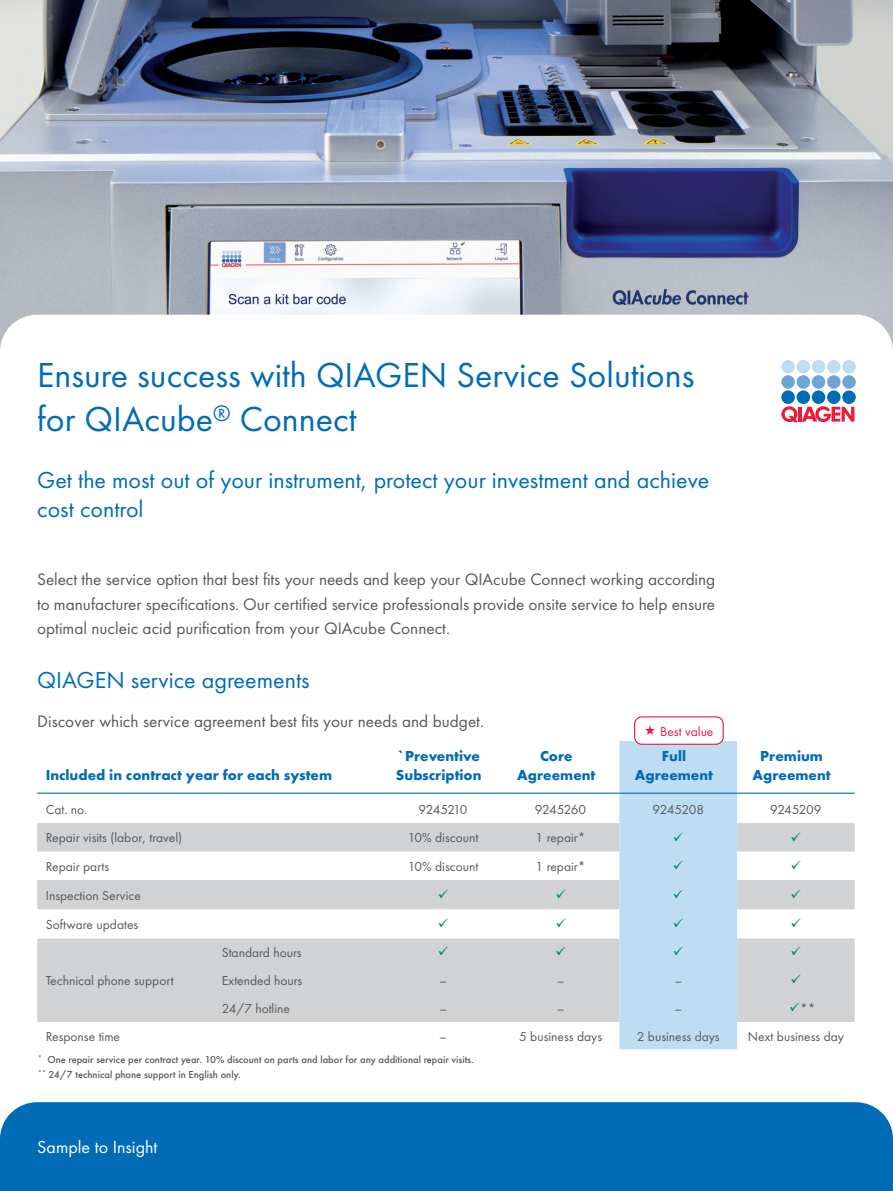
<style>
.page{position:relative;width:893px;height:1191px;background:#fff}
.page>*{position:absolute;margin:0;border:0;box-sizing:border-box;transform-origin:0 0}
.Headline-4_24pt{font:36px/43.8px "Futura PT";color:#006cb7}
.Subheadline-1_16pt{font:24px/29.2px "Futura PT";color:#006cb7}
.Copy_11_5pt{font:24px "Futura PT";color:#006cb7}
.Claim_Sample-to-Insi{font:18px "Futura PT";color:#fff}
.Copy_11_5pt-2{font:17.25px/24.3px "Futura PT";color:#57585a;text-align:justify}
.Subline_Ordering_Inf{font:700 15px/19.5px "Futura PT";color:#006cb7;text-align:center}
.Body_Ordering_Inform{font:13.5px "Futura PT";color:#57585a}
.Body_Ordering_Inform-2{font:13.5px "Futura PT";letter-spacing:-.03em;color:#57585a}
.Subline_Ordering_Inf-2{font:13.5px "Futura PT";color:#ed1a3a}
.Body_Ordering_Inform-3{font:13.5px "Futura PT";letter-spacing:-.05em;color:#57585a}
.Body_Ordering_Inform-4{font:13.5px "Futura PT";letter-spacing:-.035em;color:#57585a}
.Table_Body{font:13.5px "Futura PT";color:#57585a}
.Trademarks_backpage{font:500 10.5px "Futura PT";color:#57585a}
.s1{color:#008a63}
</style>
<div class="page">
<img style="left:0;top:0;width:893px;height:315px">
<div style="left:0;top:1102px;width:893px;height:89px;background:#006cb7"></div>
<div style="left:781px;top:390px;width:14px;height:14px;background:#006cb7;border-radius:50%"></div>
<div style="left:797px;top:390px;width:13px;height:14px;background:#006cb7;border-radius:50%"></div>
<div style="left:812px;top:390px;width:13px;height:14px;background:#006cb7;border-radius:50%"></div>
<div style="left:827px;top:390px;width:13px;height:14px;background:#006cb7;border-radius:50%"></div>
<div style="left:842px;top:390px;width:14px;height:14px;background:#006cb7;border-radius:50%"></div>
<div style="left:781px;top:375px;width:14px;height:14px;background:#6fa4d7;border-radius:50%"></div>
<div style="left:797px;top:375px;width:13px;height:14px;background:#6fa4d7;border-radius:50%"></div>
<div style="left:812px;top:375px;width:13px;height:14px;background:#6fa4d7;border-radius:50%"></div>
<div style="left:827px;top:375px;width:13px;height:14px;background:#6fa4d7;border-radius:50%"></div>
<div style="left:842px;top:375px;width:14px;height:14px;background:#6fa4d7;border-radius:50%"></div>
<div style="left:781px;top:360px;width:14px;height:13px;background:#beddf3;border-radius:50%"></div>
<div style="left:797px;top:360px;width:13px;height:13px;background:#beddf3;border-radius:50%"></div>
<div style="left:812px;top:360px;width:13px;height:13px;background:#beddf3;border-radius:50%"></div>
<div style="left:827px;top:360px;width:13px;height:13px;background:#beddf3;border-radius:50%"></div>
<div style="left:842px;top:360px;width:14px;height:13px;background:#beddf3;border-radius:50%"></div>
<svg style="left:781px;top:406px;width:73px;height:17px"></svg>
<svg style="left:37px;top:823px;width:818px;height:199px;fill:#d1d2d4"></svg>
<hr style="left:37px;top:792px;width:176px;height:1px;background:#006cb7">
<hr style="left:213px;top:792px;width:171px;height:1px;background:#006cb7">
<hr style="left:384px;top:792px;width:118px;height:1px;background:#006cb7">
<hr style="left:502px;top:792px;width:117px;height:1px;background:#006cb7">
<hr style="left:737px;top:792px;width:118px;height:1px;background:#006cb7">
<div style="left:634px;top:716px;width:90px;height:29px;border:1px solid #ed1a3a;border-radius:7px"></div>
<svg style="left:792px;top:832px;width:9px;height:9px"></svg>
<svg style="left:792px;top:860px;width:9px;height:9px"></svg>
<svg style="left:439px;top:889px;width:9px;height:9px"></svg>
<svg style="left:556px;top:889px;width:9px;height:9px"></svg>
<svg style="left:792px;top:889px;width:9px;height:9px"></svg>
<svg style="left:439px;top:918px;width:9px;height:9px"></svg>
<svg style="left:556px;top:918px;width:9px;height:9px"></svg>
<svg style="left:792px;top:918px;width:9px;height:9px"></svg>
<svg style="left:439px;top:947px;width:9px;height:8px"></svg>
<svg style="left:556px;top:947px;width:9px;height:8px"></svg>
<div style="left:619px;top:741px;width:118px;height:308px;background:#beddf3"></div>
<svg style="left:792px;top:947px;width:9px;height:8px"></svg>
<svg style="left:792px;top:974px;width:9px;height:9px"></svg>
<p class="Headline-4_24pt" style="left:37px;top:353px;width:659px">Ensure success with QIAGEN Service Solutions for QIAcube<sup>®</sup> Connect</p>
<p class="Subheadline-1_16pt" style="left:37px;top:465px;width:674px">Get the most out of your instrument, protect your investment and achieve cost control</p>
<p class="Copy_11_5pt-2" style="left:37px;top:567px;width:679px">Select the service option that best fits your needs and keep your QIAcube Connect working according to manufacturer specifications. Our certified service professionals provide onsite service to help ensure optimal nucleic acid purification from your QIAcube Connect.</p>
<p class="Copy_11_5pt" style="left:37px;top:665px;width:274px">QIAGEN service agreements</p>
<p class="Copy_11_5pt-2" style="left:37px;top:708px;width:448px">Discover which service agreement best fits your needs and budget.</p>
<p class="Subline_Ordering_Inf" style="left:46px;top:765px;width:288px">Included in contract year for each system</p>
<p class="Subline_Ordering_Inf-2" style="left:660px;top:724px;width:55px">Best value</p>
<p class="Subline_Ordering_Inf" style="left:396px;top:746px;width:87px;text-align:left">`Preventive<br>Subscription</p>
<p class="Subline_Ordering_Inf" style="left:517px;top:746px;width:80px">Core<br>Agreement</p>
<p class="Subline_Ordering_Inf" style="left:635px;top:746px;width:80px">Full<br>Agreement</p>
<p class="Subline_Ordering_Inf" style="left:752px;top:746px;width:80px">Premium<br>Agreement</p>
<p class="Body_Ordering_Inform" style="left:46px;top:801px;width:43px">Cat. no.</p>
<p class="Body_Ordering_Inform-3" style="left:419px;top:801px;width:50px">9245210</p>
<p class="Body_Ordering_Inform-4" style="left:535px;top:801px;width:53px">9245260</p>
<p class="Body_Ordering_Inform-2" style="left:652px;top:801px;width:53px">9245208</p>
<p class="Body_Ordering_Inform-2" style="left:770px;top:801px;width:53px">9245209</p>
<p class="Body_Ordering_Inform" style="left:46px;top:830px;width:138px">Repair visits (labor, travel)</p>
<p class="Body_Ordering_Inform" style="left:408px;top:830px;width:72px">10% discount</p>
<p class="Body_Ordering_Inform" style="left:536px;top:830px;width:51px">1 repair*</p>
<p class="Body_Ordering_Inform" style="left:46px;top:858px;width:65px">Repair parts</p>
<p class="Body_Ordering_Inform" style="left:408px;top:858px;width:72px">10% discount</p>
<p class="Body_Ordering_Inform" style="left:536px;top:858px;width:51px">1 repair*</p>
<p class="Body_Ordering_Inform" style="left:46px;top:887px;width:97px">Inspection Service</p>
<p class="Body_Ordering_Inform" style="left:46px;top:916px;width:94px">Software updates</p>
<p class="Body_Ordering_Inform" style="left:46px;top:973px;width:129px">Technical phone support</p>
<p class="Body_Ordering_Inform" style="left:222px;top:945px;width:81px">Standard hours</p>
<p class="Body_Ordering_Inform" style="left:222px;top:972px;width:82px">Extended hours</p>
<p class="Body_Ordering_Inform" style="left:439px;top:972px;width:9px">–</p>
<p class="Body_Ordering_Inform" style="left:557px;top:972px;width:9px">–</p>
<p class="Body_Ordering_Inform" style="left:674px;top:972px;width:9px">–</p>
<p class="Body_Ordering_Inform" style="left:222px;top:1000px;width:70px">24/7 hotline</p>
<p class="Body_Ordering_Inform" style="left:439px;top:1000px;width:9px">–</p>
<p class="Body_Ordering_Inform" style="left:557px;top:1000px;width:9px">–</p>
<p class="Body_Ordering_Inform" style="left:674px;top:1000px;width:9px">–</p>
<p class="Table_Body" style="left:789px;top:1000px;width:28px"><span class="s1">✓</span>**</p>
<p class="Body_Ordering_Inform" style="left:46px;top:1028px;width:76px">Response time</p>
<p class="Body_Ordering_Inform" style="left:439px;top:1028px;width:9px">–</p>
<p class="Body_Ordering_Inform" style="left:519px;top:1028px;width:84px">5 business days</p>
<p class="Body_Ordering_Inform" style="left:637px;top:1028px;width:84px">2 business days</p>
<p class="Body_Ordering_Inform" style="left:748px;top:1028px;width:98px">Next business day</p>
<p class="Trademarks_backpage" style="left:38px;top:1053px;width:437px"><sup>*</sup> One repair service per contract year. 10% discount on parts and labor for any additional repair visits.</p>
<p class="Trademarks_backpage" style="left:38px;top:1068px;width:204px"><sup>**</sup> 24/7 technical phone support in English only.</p>
<p class="Claim_Sample-to-Insi" style="left:37px;top:1136px;width:122px">Sample to Insight</p>
</div>
